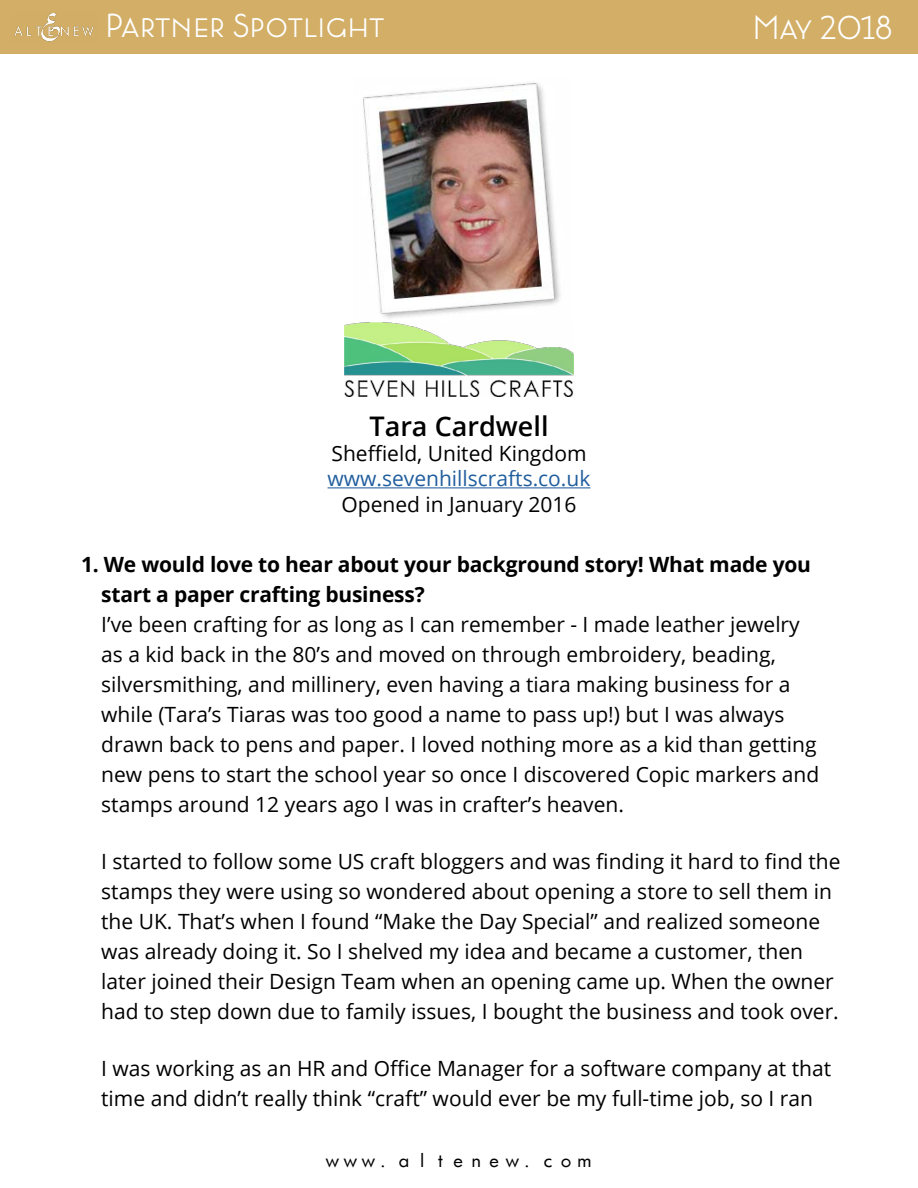
<style>
.page{position:relative;width:918px;height:1188px;background:#fff}
.page>*{position:absolute;margin:0;border:0;box-sizing:border-box;transform-origin:0 0}
.t1{font:300 33px "Lumier";color:#fff}
.t2{font:600 27px "Open Sans";color:#000}
.t3{font:21px/30px "Open Sans";color:#000}
.t4{font:700 21px/30px "Open Sans";letter-spacing:-.01em;color:#000}
.t5{font:21px "Open Sans";color:#215e9e}
.t6{font:18px "Futurist Fixed Width";color:#000}
</style>
<div class="page">
<div style="left:0;top:0;width:918px;height:54px;background:#d2ae67"></div>
<img style="left:14px;top:13px;width:80px;height:29px">
<hr style="left:328px;top:487px;width:262px;height:1px;background:#215e9e">
<img style="left:363px;top:83px;width:197px;height:235px">
<img style="left:345px;top:322px;width:228px;height:75px">
<h1 class="t1" style="left:105px;top:7px;width:281px">Partner Spotlight</h1>
<p class="t2" style="left:369px;top:408px;width:181px">Tara Cardwell</p>
<p class="t3" style="left:331px;top:438px;width:257px">Sheffield, United Kingdom</p>
<p class="t5" style="left:327px;top:464px;width:265px">www.sevenhillscrafts.co.uk</p>
<p class="t3" style="left:341px;top:488px;width:237px">Opened in January 2016</p>
<h1 class="t1" style="left:752px;top:9px;width:142px">May 2018</h1>
<p class="t4" style="left:101px;top:549px;width:711px;text-indent:-20px">1. We would love to hear about your background story! What made you start a paper crafting business?</p>
<p class="t3" style="left:101px;top:609px;width:720px">I’ve been crafting for as long as I can remember - I made leather jewelry as a kid back in the 80’s and moved on through embroidery, beading, silversmithing, and millinery, even having a tiara making business for a while (Tara’s Tiaras was too good a name to pass up!) but I was always drawn back to pens and paper. I loved nothing more as a kid than getting new pens to start the school year so once I discovered Copic markers and stamps around 12 years ago I was in crafter’s heaven.</p>
<p class="t3" style="left:101px;top:846px;width:741px">I started to follow some US craft bloggers and was finding it hard to find the stamps they were using so wondered about opening a store to sell them in the UK. That’s when I found “Make the Day Special” and realized someone was already doing it. So I shelved my idea and became a customer, then later joined their Design Team when an opening came up. When the owner had to step down due to family issues, I bought the business and took over.</p>
<p class="t3" style="left:101px;top:1053px;width:731px">I was working as an HR and Office Manager for a software company at that time and didn’t really think “craft” would ever be my full-time job, so I ran</p>
<p class="t6" style="left:323px;top:1149px;width:271px">www.altenew.com</p>
</div>
